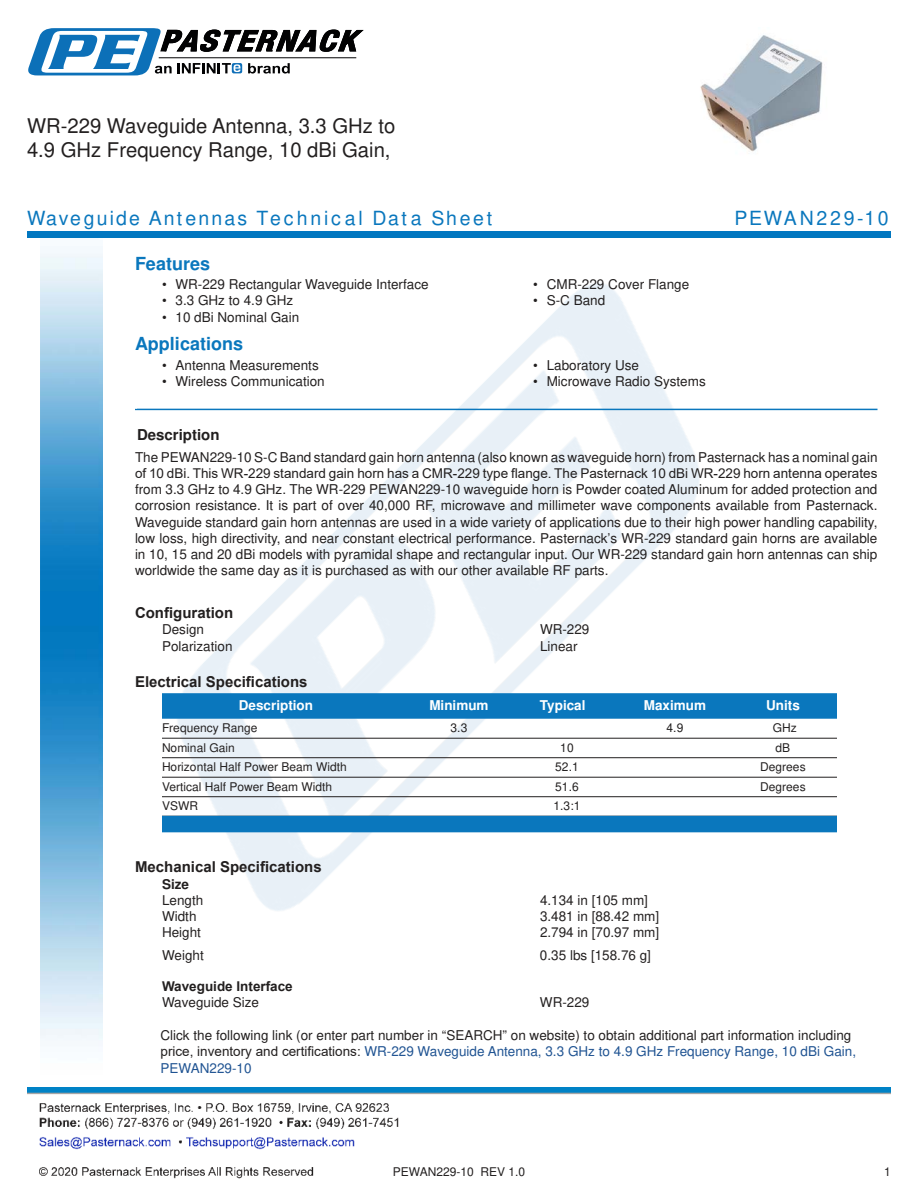
<style>
.page{position:relative;width:918px;height:1188px;background:#fff}
.page>*{position:absolute;margin:0;border:0;box-sizing:border-box;transform-origin:0 0}
.t1{font:20.25px/24.3px "Arial";color:#221f1f}
.t2{font:900 19.5px "Arial";letter-spacing:.115em;color:#0a77bd}
.t3{font:900 19.5px "Arial";letter-spacing:.14em;color:#0a77bd}
.t4{font:700 18px "Arial";color:#0a77bd}
.t5{font:700 15px "Arial";color:#221f1f}
.t6{font:13.5px/16.2px "Arial";color:#221f1f;text-align:justify}
.t7{font:700 13.5px "Arial";color:#fff}
.t8{font:700 13.5px "Arial";color:#221f1f}
.t9{font:12px "Arial";color:#221f1f}
.t10{font:700 7.5px "Arial";color:#fff}
.s1{color:#1f5392}
</style>
<div class="page">
<img style="left:39px;top:1103px;width:360px;height:76px">
<img style="left:102px;top:246px;width:719px;height:724px">
<img style="left:27px;top:1088px;width:864px;height:7px">
<img style="left:40px;top:237px;width:62px;height:804px">
<div style="left:27px;top:231px;width:864px;height:6px;background:#0177c0"></div>
<svg style="left:28px;top:28px;width:336px;height:47px"></svg>
<hr style="left:135px;top:409px;width:743px;height:1px;background:#0a77bd">
<div style="left:162px;top:693px;width:675px;height:26px;background:#0a77bd"></div>
<hr style="left:162px;top:738px;width:675px;height:1px;background:#221f1f">
<hr style="left:162px;top:757px;width:675px;height:1px;background:#221f1f">
<hr style="left:162px;top:777px;width:675px;height:1px;background:#221f1f">
<hr style="left:162px;top:796px;width:675px;height:1px;background:#221f1f">
<div style="left:162px;top:816px;width:675px;height:16px;background:#0a77bd"></div>
<img style="left:700px;top:35px;width:123px;height:117px">
<h1 class="t1" style="left:27px;top:115px;width:370px">WR-229 Waveguide Antenna, 3.3 GHz to<br>4.9 GHz Frequency Range, 10 dBi Gain,</h1>
<h2 class="t2" style="left:27px;top:210px;width:467px">Waveguide Antennas Technical Data Sheet</h2>
<h2 class="t3" style="left:735px;top:210px;width:156px">PEWAN229-10</h2>
<h3 class="t4" style="left:135px;top:256px;width:77px">Features</h3>
<p class="t6" style="left:162px;top:278px;width:268px">• WR-229 Rectangular Waveguide Interface</p>
<p class="t6" style="left:162px;top:294px;width:133px">• 3.3 GHz to 4.9 GHz</p>
<p class="t6" style="left:162px;top:310px;width:139px">• 10 dBi Nominal Gain</p>
<h3 class="t4" style="left:135px;top:337px;width:110px">Applications</h3>
<p class="t6" style="left:162px;top:358px;width:158px">• Antenna Measurements</p>
<p class="t6" style="left:162px;top:374px;width:164px">• Wireless Communication</p>
<p class="t10" style="left:135px;top:403px;width:4px">.</p>
<p class="t6" style="left:533px;top:278px;width:158px">• CMR-229 Cover Flange</p>
<p class="t6" style="left:533px;top:294px;width:74px">• S-C Band</p>
<p class="t6" style="left:533px;top:358px;width:107px">• Laboratory Use</p>
<p class="t6" style="left:533px;top:374px;width:174px">• Microwave Radio Systems</p>
<p class="t5" style="left:137px;top:429px;width:84px">Description</p>
<p class="t6" style="left:135px;top:450px;width:744px">The PEWAN229-10 S-C Band standard gain horn antenna (also known as waveguide horn) from Pasternack has a nominal gain of 10 dBi. This WR-229 standard gain horn has a CMR-229 type 昀氀ange. The Pasternack 10 dBi WR-229 horn antenna operates from 3.3 GHz to 4.9 GHz. The WR-229 PEWAN229-10 waveguide horn is Powder coated Aluminum for added protection and corrosion resistance. It is part of over 40,000 RF, microwave and millimeter wave components available from Pasternack.<br>Waveguide standard gain horn antennas are used in a wide variety of applications due to their high power handling capability, low loss, high directivity, and near constant electrical performance. Pasternack’s WR-229 standard gain horns are available in 10, 15 and 20 dBi models with pyramidal shape and rectangular input. Our WR-229 standard gain horn antennas can ship worldwide the same day as it is purchased as with our other available RF parts.</p>
<p class="t5" style="left:135px;top:602px;width:100px">Con昀椀guration</p>
<p class="t6" style="left:162px;top:622px;width:44px">Design</p>
<p class="t6" style="left:540px;top:622px;width:51px">WR-229</p>
<p class="t6" style="left:162px;top:640px;width:72px">Polarization</p>
<p class="t6" style="left:540px;top:640px;width:39px">Linear</p>
<p class="t5" style="left:135px;top:671px;width:174px">Electrical Speci昀椀cations</p>
<p class="t7" style="left:239px;top:700px;width:76px">Description</p>
<p class="t7" style="left:429px;top:700px;width:61px">Minimum</p>
<p class="t7" style="left:540px;top:700px;width:47px">Typical</p>
<p class="t7" style="left:644px;top:700px;width:64px">Maximum</p>
<p class="t7" style="left:766px;top:700px;width:35px">Units</p>
<p class="t9" style="left:162px;top:723px;width:97px">Frequency Range</p>
<p class="t9" style="left:451px;top:723px;width:18px">3.3</p>
<p class="t9" style="left:667px;top:723px;width:18px">4.9</p>
<p class="t9" style="left:773px;top:723px;width:25px">GHz</p>
<p class="t9" style="left:162px;top:743px;width:74px">Nominal Gain</p>
<p class="t9" style="left:560px;top:743px;width:15px">10</p>
<p class="t9" style="left:776px;top:743px;width:16px">dB</p>
<p class="t9" style="left:162px;top:762px;width:186px">Horizontal Half Power Beam Width</p>
<p class="t9" style="left:555px;top:762px;width:25px">52.1</p>
<p class="t9" style="left:760px;top:762px;width:47px">Degrees</p>
<p class="t9" style="left:162px;top:782px;width:172px">Vertical Half Power Beam Width</p>
<p class="t9" style="left:555px;top:782px;width:25px">51.6</p>
<p class="t9" style="left:760px;top:782px;width:47px">Degrees</p>
<p class="t9" style="left:162px;top:801px;width:37px">VSWR</p>
<p class="t9" style="left:554px;top:801px;width:28px">1.3:1</p>
<p class="t5" style="left:135px;top:857px;width:188px">Mechanical Speci昀椀cations</p>
<p class="t8" style="left:162px;top:879px;width:29px">Size</p>
<p class="t6" style="left:162px;top:893px;width:43px">Length</p>
<p class="t6" style="left:540px;top:893px;width:110px">4.134 in [105 mm]</p>
<p class="t6" style="left:162px;top:909px;width:36px">Width</p>
<p class="t6" style="left:540px;top:909px;width:121px">3.481 in [88.42 mm]</p>
<p class="t6" style="left:162px;top:926px;width:41px">Height</p>
<p class="t6" style="left:540px;top:926px;width:121px">2.794 in [70.97 mm]</p>
<p class="t6" style="left:162px;top:948px;width:43px">Weight</p>
<p class="t6" style="left:540px;top:948px;width:113px">0.35 lbs [158.76 g]</p>
<p class="t8" style="left:162px;top:977px;width:132px">Waveguide Interface</p>
<p class="t6" style="left:162px;top:996px;width:99px">Waveguide Size</p>
<p class="t6" style="left:540px;top:996px;width:51px">WR-229</p>
<p class="t6" style="left:160px;top:1029px;width:697px;text-align:left">Click the following link (or enter part number in “SEARCH” on website) to obtain additional part information including price, inventory and certi昀椀cations: <span class="s1">WR-229 Waveguide Antenna, 3.3 GHz to 4.9 GHz Frequency Range, 10 dBi Gain,<br>PEWAN229-10</span></p>
<p class="t9" style="left:393px;top:1167px;width:134px">PEWAN229-10 REV 1.0</p>
<p class="t9" style="left:884px;top:1167px;width:8px">1</p>
</div>
